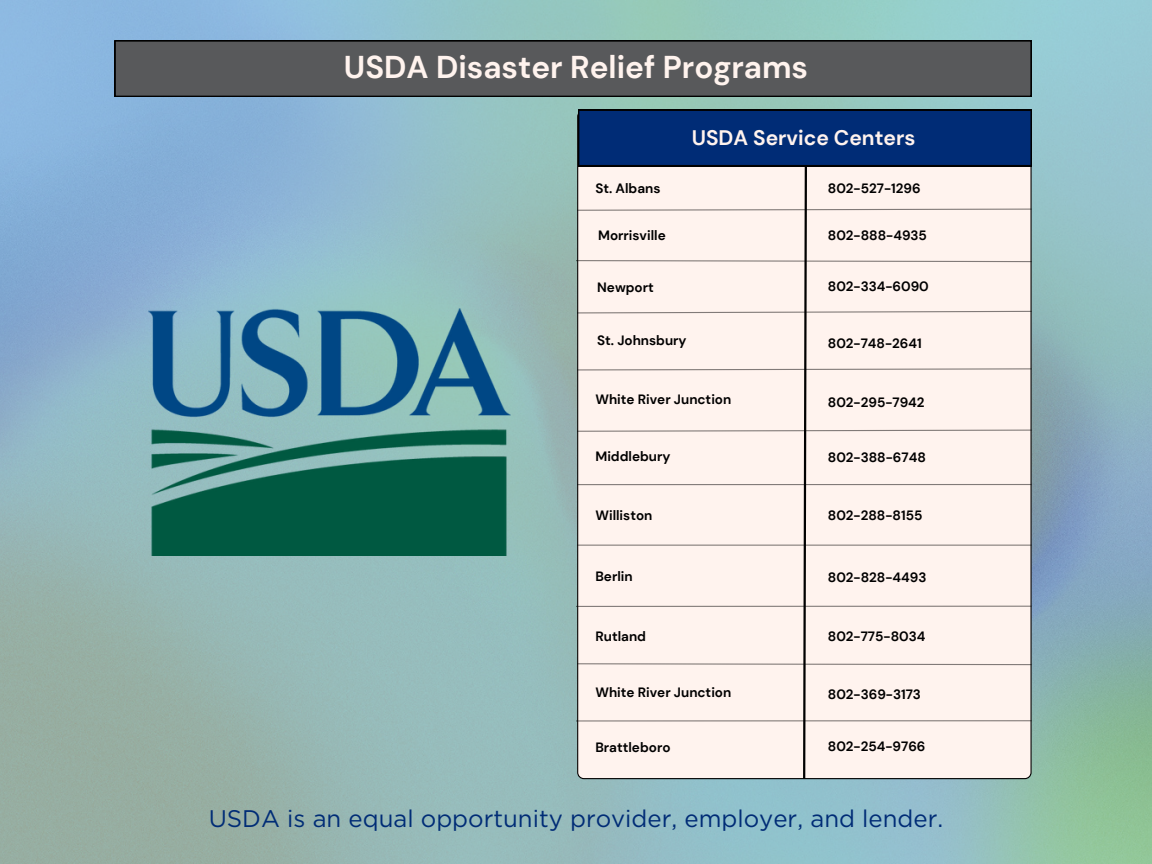
<style>
.page{position:relative;width:1152px;height:864px;background:#fff}
.page>*{position:absolute;margin:0;border:0;box-sizing:border-box;transform-origin:0 0}
.t1{font:700 31.5px "DM Sans";color:#fff3ee}
.t2{font:24px "Gotham";color:#002c76}
.t3{font:700 21px "DM Sans";color:#fff3ee}
.t4{font:700 13.5px "DM Sans";color:#000}
</style>
<div class="page">
<img style="left:0;top:0;width:1152px;height:864px">
<img style="left:148px;top:308px;width:363px;height:248px">
<svg style="left:575px;top:110px;width:458px;height:671px;background:#e3dcdd"></svg>
<div style="left:115px;top:41px;width:916px;height:56px;background:#58595b"></div>
<p class="t1" style="left:344px;top:47px;width:466px">USDA Disaster Relief Programs</p>
<p class="t4" style="left:595px;top:179px;width:67px">St. Albans</p>
<p class="t4" style="left:598px;top:226px;width:69px">Morrisville</p>
<p class="t3" style="left:692px;top:124px;width:225px">USDA Service Centers</p>
<p class="t4" style="left:828px;top:179px;width:94px">802-527-1296</p>
<p class="t4" style="left:828px;top:227px;width:101px">802-888-4935</p>
<p class="t4" style="left:597px;top:279px;width:58px">Newport</p>
<p class="t4" style="left:597px;top:331px;width:91px">St. Johnsbury</p>
<p class="t4" style="left:828px;top:278px;width:103px">802-334-6090</p>
<p class="t4" style="left:828px;top:335px;width:95px">802-748-2641</p>
<p class="t4" style="left:595px;top:391px;width:137px">White River Junction</p>
<p class="t4" style="left:828px;top:394px;width:98px">802-295-7942</p>
<p class="t4" style="left:595px;top:448px;width:77px">Middlebury</p>
<p class="t4" style="left:828px;top:449px;width:99px">802-388-6748</p>
<p class="t4" style="left:595px;top:506px;width:58px">Williston</p>
<p class="t4" style="left:828px;top:506px;width:96px">802-288-8155</p>
<p class="t4" style="left:595px;top:567px;width:39px">Berlin</p>
<p class="t4" style="left:828px;top:568px;width:100px">802-828-4493</p>
<p class="t4" style="left:595px;top:627px;width:52px">Rutland</p>
<p class="t4" style="left:828px;top:627px;width:99px">802-775-8034</p>
<p class="t4" style="left:595px;top:683px;width:137px">White River Junction</p>
<p class="t4" style="left:828px;top:686px;width:95px">802-369-3173</p>
<p class="t4" style="left:595px;top:739px;width:77px">Brattleboro</p>
<p class="t4" style="left:828px;top:737px;width:99px">802-254-9766</p>
<p class="t2" style="left:209px;top:804px;width:736px">USDA is an equal opportunity provider, employer, and lender.</p>
</div>
